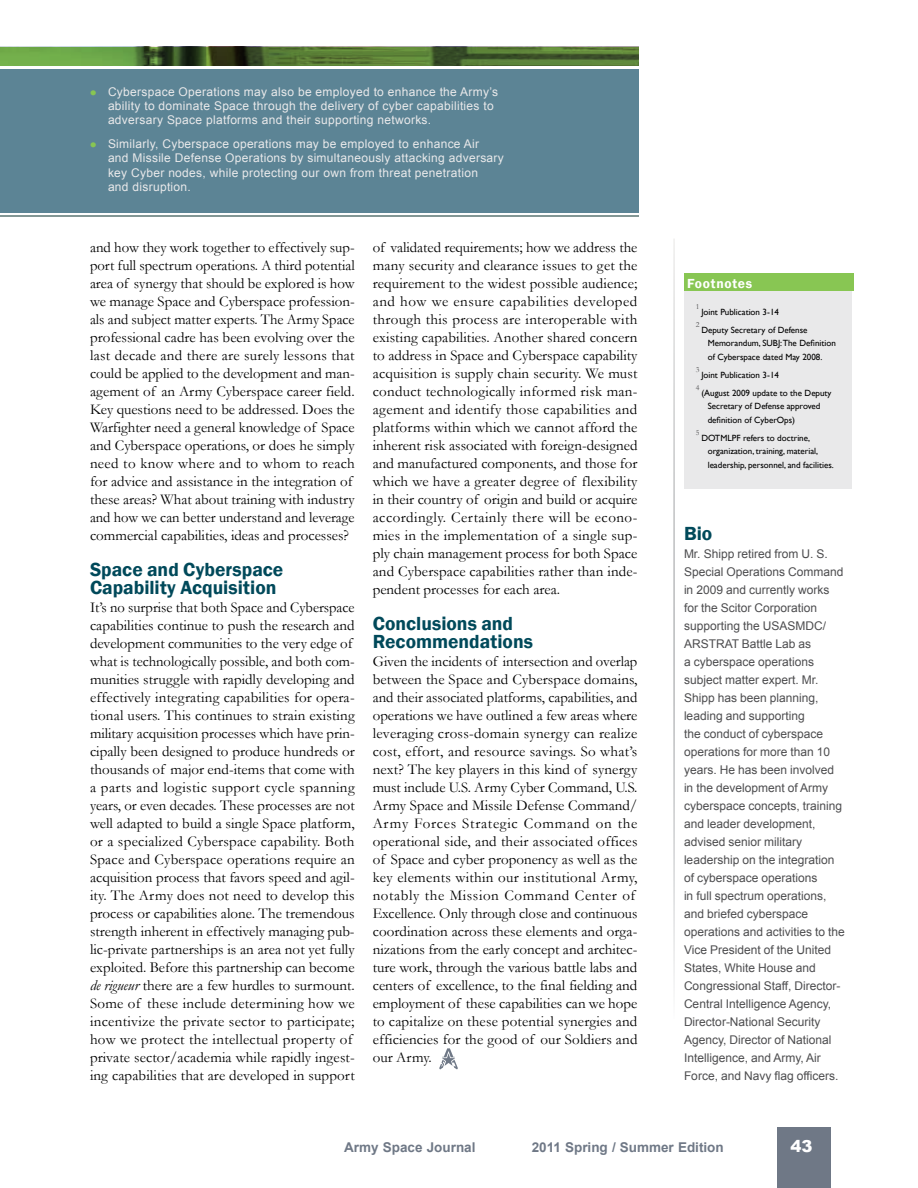
<style>
.page{position:relative;width:918px;height:1188px;background:#fff}
.page>*{position:absolute;margin:0;border:0;box-sizing:border-box;transform-origin:0 0}
.t1{font:600 19.5px/18px "Franklin Gothic";color:#00495a}
.t2{font:900 16.5px "Arial";color:#fff}
.t3{font:15px/18px "Garamond";color:#000}
.t4{font:700 13.5px "Arial";color:#6f7886}
.t5{font:600 13.5px "Franklin Gothic";letter-spacing:.055em;color:#fff}
.t6{font:12px/18px "Arial";color:#4d4d4f}
.t7{font:12px/14.4px "Arial";letter-spacing:.025em;color:#e9e9ea}
.t8{font:9px/13.5px "Gill Sans";color:#000}
.t9{font:7.8px "Garamond";color:#4d4d4f}
.s1{font-weight:700;font-size:18px;color:#88c653}
.s2{font-style:italic}
</style>
<div class="page">
<div style="left:778px;top:1127px;width:53px;height:61px;background:#6f7886"></div>
<div style="left:0;top:70px;width:639px;height:143px;background:#5c8495"></div>
<div style="left:684px;top:291px;width:167px;height:198px;background:#e9e9ea"></div>
<div style="left:684px;top:273px;width:169px;height:18px;background:#88c653"></div>
<svg style="left:439px;top:1048px;width:19px;height:22px"></svg>
<img style="left:0;top:46px;width:639px;height:1px">
<svg style="left:0;top:47px;width:639px;height:19px;background:#527634"></svg>
<hr style="left:0;top:215px;width:639px;height:2px;background:#5b7673">
<p class="t7" style="left:108px;top:84px;width:392px;text-indent:-18px"><span class="s1">•</span> Cyberspace Operations may also be employed to enhance the Army’s ability to dominate Space through the delivery of cyber capabilities to adversary Space platforms and their supporting networks.</p>
<p class="t7" style="left:108px;top:137px;width:397px;text-indent:-18px"><span class="s1">•</span> Similarly, Cyberspace operations may be employed to enhance Air<br>and Missile Defense Operations by simultaneously attacking adversary key Cyber nodes, while protecting our own from threat penetration<br>and disruption.</p>
<p class="t3" style="left:90px;top:238px;width:266px">and how they work together to effectively sup&shy;port full spectrum operations. A third potential area of synergy that should be explored is how we manage Space and Cyberspace profession&shy;als and subject matter experts. The Army Space professional cadre has been evolving over the last decade and there are surely lessons that could be applied to the development and man&shy;agement of an Army Cyberspace career field.<br>Key questions need to be addressed. Does the Warfighter need a general knowledge of Space and Cyberspace operations, or does he simply need to know where and to whom to reach for advice and assistance in the integration of these areas? What about training with industry and how we can better understand and leverage commercial capabilities, ideas and processes?</p>
<h1 class="t1" style="left:90px;top:561px;width:195px">Space and Cyberspace<br>Capability Acquisition</h1>
<p class="t3" style="left:90px;top:598px;width:266px">It’s no surprise that both Space and Cyberspace capabilities continue to push the research and development communities to the very edge of what is technologically possible, and both com&shy;munities struggle with rapidly developing and effectively integrating capabilities for opera&shy;tional users. This continues to strain existing military acquisition processes which have prin&shy;cipally been designed to produce hundreds or thousands of major end-items that come with a parts and logistic support cycle spanning years, or even decades. These processes are not well adapted to build a single Space platform, or a specialized Cyberspace capability. Both Space and Cyberspace operations require an acquisition process that favors speed and agil&shy;ity. The Army does not need to develop this process or capabilities alone. The tremendous strength inherent in effectively managing pub&shy;lic-private partnerships is an area not yet fully exploited. Before this partnership can become <span class="s2">de rigueur</span> there are a few hurdles to surmount.<br>Some of these include determining how we incentivize the private sector to participate; how we protect the intellectual property of private sector/academia while rapidly ingest&shy;ing capabilities that are developed in support</p>
<p class="t3" style="left:373px;top:238px;width:266px;text-align:justify">of validated requirements; how we address the many security and clearance issues to get the requirement to the widest possible audience; and how we ensure capabilities developed through this process are interoperable with existing capabilities. Another shared concern to address in Space and Cyberspace capability acquisition is supply chain security. We must conduct technologically informed risk man&shy;agement and identify those capabilities and platforms within which we cannot afford the inherent risk associated with foreign-designed and manufactured components, and those for which we have a greater degree of flexibility in their country of origin and build or acquire accordingly. Certainly there will be econo&shy;mies in the implementation of a single sup&shy;ply chain management process for both Space and Cyberspace capabilities rather than inde&shy;pendent processes for each area.</p>
<h1 class="t1" style="left:373px;top:615px;width:162px">Conclusions and<br>Recommendations</h1>
<p class="t3" style="left:373px;top:652px;width:266px">Given the incidents of intersection and overlap between the Space and Cyberspace domains, and their associated platforms, capabilities, and operations we have outlined a few areas where leveraging cross-domain synergy can realize cost, effort, and resource savings. So what’s next? The key players in this kind of synergy must include U.S. Army Cyber Command, U.S.<br>Army Space and Missile Defense Command/ Army Forces Strategic Command on the operational side, and their associated offices of Space and cyber proponency as well as the key elements within our institutional Army, notably the Mission Command Center of Excellence. Only through close and continuous coordination across these elements and orga&shy;nizations from the early concept and architec&shy;ture work, through the various battle labs and centers of excellence, to the final fielding and employment of these capabilities can we hope to capitalize on these potential synergies and efficiencies for the good of our Soldiers and our Army.</p>
<p class="t5" style="left:687px;top:275px;width:67px">Footnotes</p>
<p class="t9" style="left:696px;top:301px;width:5px">1</p>
<p class="t8" style="left:701px;top:305px;width:79px">Joint Publication 3-14</p>
<p class="t9" style="left:696px;top:319px;width:5px">2</p>
<p class="t8" style="left:708px;top:323px;width:130px;text-indent:-6px">Deputy Secretary of Defense<br>Memorandum, SUBJ:The Definition of Cyberspace dated May 2008.</p>
<p class="t9" style="left:696px;top:364px;width:5px">3</p>
<p class="t8" style="left:701px;top:368px;width:79px">Joint Publication 3-14</p>
<p class="t9" style="left:696px;top:382px;width:5px">4</p>
<p class="t8" style="left:708px;top:386px;width:125px;text-indent:-6px">(August 2009 update to the Deputy<br>Secretary of Defense approved definition of CyberOps)</p>
<p class="t9" style="left:696px;top:427px;width:5px">5</p>
<p class="t8" style="left:708px;top:431px;width:128px;text-indent:-6px">DOTMLPF refers to doctrine, organization, training, material, leadership, personnel, and facilities.</p>
<h1 class="t1" style="left:684px;top:525px;width:30px">Bio</h1>
<p class="t6" style="left:684px;top:545px;width:162px">Mr. Shipp retired from U. S.<br>Special Operations Command in 2009 and currently works for the Scitor Corporation supporting the USASMDC/<br>ARSTRAT Battle Lab as<br>a cyberspace operations subject matter expert. Mr.<br>Shipp has been planning, leading and supporting<br>the conduct of cyberspace operations for more than 10 years. He has been involved in the development of Army cyberspace concepts, training and leader development, advised senior military leadership on the integration of cyberspace operations<br>in full spectrum operations, and briefed cyberspace operations and activities to the<br>Vice President of the United<br>States, White House and<br>Congressional Staff, Director-<br>Central Intelligence Agency,<br>Director-National Security<br>Agency, Director of National<br>Intelligence, and Army, Air<br>Force, and Navy flag officers.</p>
<p class="t4" style="left:344px;top:1138px;width:133px">Army Space Journal</p>
<p class="t4" style="left:532px;top:1138px;width:194px">2011 Spring / Summer Edition</p>
<p class="t2" style="left:791px;top:1134px;width:24px">43</p>
</div>
